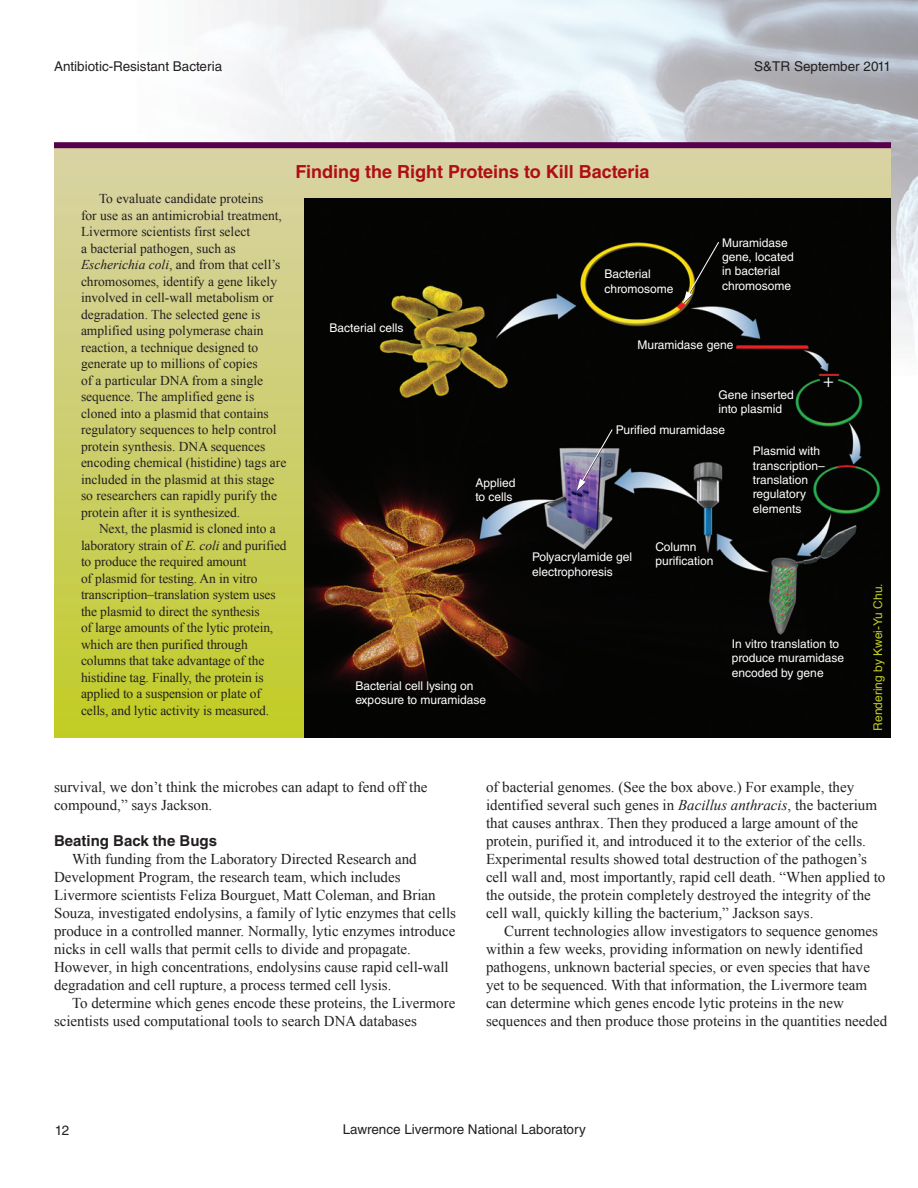
<style>
.page{position:relative;width:918px;height:1188px;background:#fff}
.page>*{position:absolute;margin:0;border:0;box-sizing:border-box;transform-origin:0 0}
.STR_box_title{font:700 18px "Helvetica LT Std";color:#b00d15}
.t1{font:18px "Myriad Pro";color:#fff}
.STR_general_text{font:15px/18px "Times New Roman";color:#231f20}
.STR_lev1_head{font:700 15px "Helvetica LT Std";color:#231f20}
.STR_box_text{font:13.5px/16.5px "Times New Roman";color:#231f20}
.t2{font:13.5px "Helvetica LT Std";color:#231f20}
.t3{font:12px/14.4px "Helvetica LT Std";color:#fff}
.STR_Captions{font:12px "Helvetica";color:#c1ce23}
.s1{font-style:italic}
</style>
<div class="page">
<div style="left:54px;top:144px;width:837px;height:594px;background:linear-gradient(to bottom,#d9d2aa,#c1cc29)"></div>
<div style="left:54px;top:142px;width:837px;height:6px;background:#56004e"></div>
<img style="left:304px;top:198px;width:587px;height:540px">
<svg style="left:683px;top:241px;width:36px;height:63px;background:#201f10"></svg>
<svg style="left:577px;top:429px;width:36px;height:63px;background:#5e5a6d"></svg>
<p class="t2" style="left:54px;top:59px;width:170px">Antibiotic-Resistant Bacteria</p>
<p class="t2" style="left:754px;top:59px;width:138px">S&amp;TR September 2011</p>
<p class="STR_box_text" style="left:81px;top:190px;width:207px;text-indent:18px">To evaluate candidate proteins<br>for use as an antimicrobial treatment, Livermore scientists first select<br>a bacterial pathogen, such as <span class="s1">Escherichia coli</span>, and from that cell’s chromosomes, identify a gene likely involved in cell-wall metabolism or degradation. The selected gene is amplified using polymerase chain reaction, a technique designed to generate up to millions of copies<br>of a particular DNA from a single sequence. The amplified gene is cloned into a plasmid that contains regulatory sequences to help control protein synthesis. DNA sequences encoding chemical (histidine) tags are included in the plasmid at this stage so researchers can rapidly purify the protein after it is synthesized.</p>
<p class="STR_box_text" style="left:81px;top:520px;width:207px;text-indent:18px">Next, the plasmid is cloned into a laboratory strain of <span class="s1">E. coli</span> and purified to produce the required amount<br>of plasmid for testing. An in vitro transcription–translation system uses the plasmid to direct the synthesis<br>of large amounts of the lytic protein, which are then purified through columns that take advantage of the histidine tag. Finally, the protein is applied to a suspension or plate of cells, and lytic activity is measured.</p>
<p class="STR_box_title" style="left:296px;top:160px;width:355px">Finding the Right Proteins to Kill Bacteria</p>
<p class="t3" style="left:330px;top:320px;width:75px">Bacterial cells</p>
<p class="t3" style="left:604px;top:267px;width:71px">Bacterial chromosome</p>
<p class="t3" style="left:722px;top:235px;width:73px">Muramidase gene, located in bacterial chromosome</p>
<p class="t3" style="left:475px;top:476px;width:42px">Applied to cells</p>
<p class="t3" style="left:637px;top:338px;width:97px">Muramidase gene</p>
<p class="t3" style="left:718px;top:388px;width:77px">Gene inserted into plasmid</p>
<p class="t3" style="left:753px;top:444px;width:74px">Plasmid with transcription– translation regulatory elements</p>
<p class="t3" style="left:655px;top:539px;width:60px">Column purification</p>
<p class="t1" style="left:823px;top:370px;width:12px">+</p>
<p class="t3" style="left:616px;top:423px;width:111px">Purified muramidase</p>
<p class="t3" style="left:532px;top:550px;width:101px">Polyacrylamide gel electrophoresis</p>
<p class="t3" style="left:355px;top:679px;width:132px">Bacterial cell lysing on exposure to muramidase</p>
<p class="t3" style="left:732px;top:637px;width:114px">In vitro translation to produce muramidase encoded by gene</p>
<p class="STR_Captions" style="left:869px;top:731px;width:149px;rotate:-90deg">Rendering by Kwei-Yu Chu.</p>
<p class="STR_general_text" style="left:54px;top:778px;width:375px">survival, we don’t think the microbes can adapt to fend off the compound,” says Jackson.</p>
<p class="STR_lev1_head" style="left:54px;top:832px;width:165px">Beating Back the Bugs</p>
<p class="STR_general_text" style="left:54px;top:850px;width:404px;text-indent:18px">With funding from the Laboratory Directed Research and Development Program, the research team, which includes Livermore scientists Feliza Bourguet, Matt Coleman, and Brian Souza, investigated endolysins, a family of lytic enzymes that cells produce in a controlled manner. Normally, lytic enzymes introduce nicks in cell walls that permit cells to divide and propagate.<br>However, in high concentrations, endolysins cause rapid cell-wall degradation and cell rupture, a process termed cell lysis.</p>
<p class="STR_general_text" style="left:54px;top:994px;width:403px;text-indent:18px">To determine which genes encode these proteins, the Livermore scientists used computational tools to search DNA databases</p>
<p class="STR_general_text" style="left:486px;top:778px;width:401px">of bacterial genomes. (See the box above.) For example, they identified several such genes in <span class="s1">Bacillus anthracis</span>, the bacterium that causes anthrax. Then they produced a large amount of the protein, purified it, and introduced it to the exterior of the cells.<br>Experimental results showed total destruction of the pathogen’s cell wall and, most importantly, rapid cell death. “When applied to the outside, the protein completely destroyed the integrity of the cell wall, quickly killing the bacterium,” Jackson says.</p>
<p class="STR_general_text" style="left:486px;top:922px;width:403px;text-indent:18px">Current technologies allow investigators to sequence genomes within a few weeks, providing information on newly identified pathogens, unknown bacterial species, or even species that have yet to be sequenced. With that information, the Livermore team can determine which genes encode lytic proteins in the new sequences and then produce those proteins in the quantities needed</p>
<p class="t2" style="left:55px;top:1122px;width:16px">12</p>
<p class="t2" style="left:343px;top:1121px;width:245px">Lawrence Livermore National Laboratory</p>
</div>
